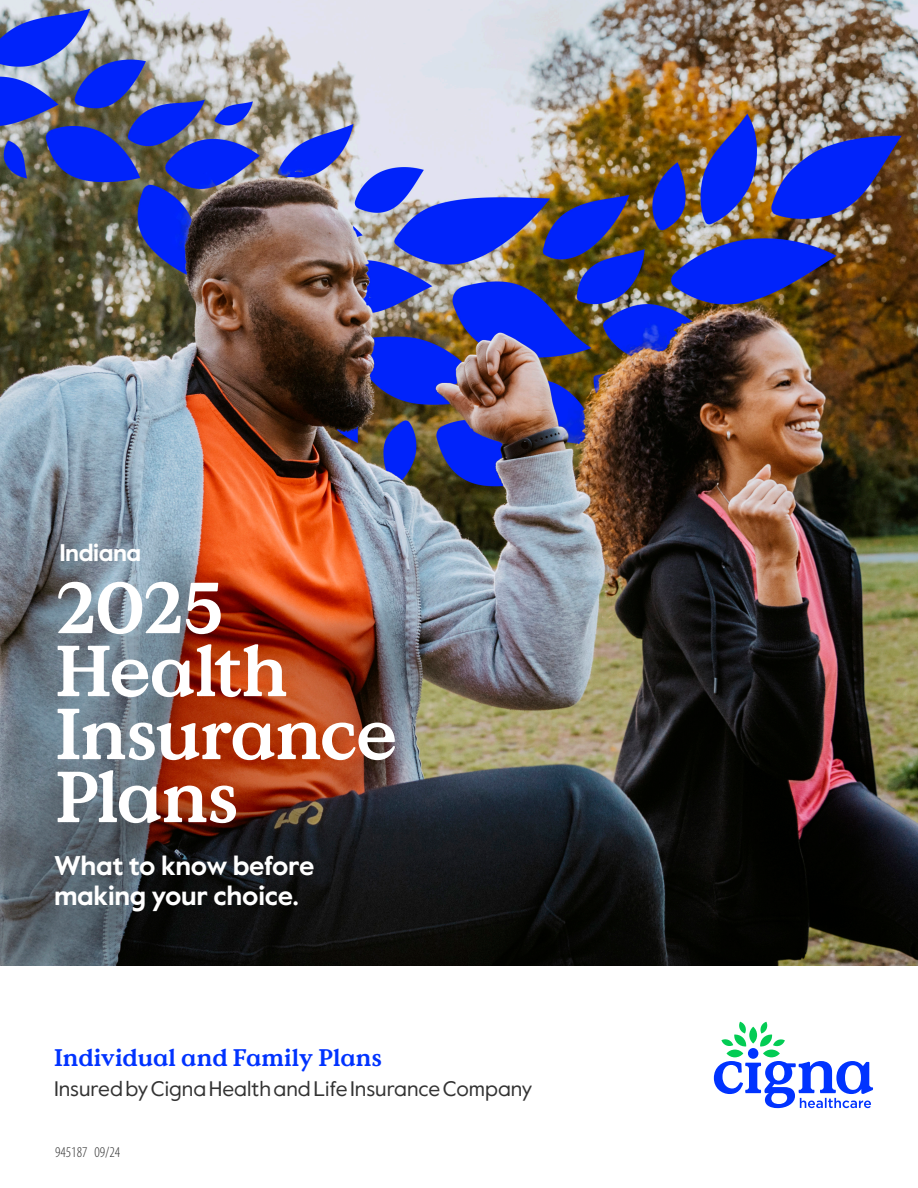
<style>
.page{position:relative;width:918px;height:1188px;background:#fff}
.page>*{position:absolute;margin:0;border:0;box-sizing:border-box;transform-origin:0 0}
.CHC_Headline_bold_40_42{font:700 72px/63px "Value Serif Pro";letter-spacing:-.025em;color:#fff}
.CHC_Subheadline_bold_14_17{font:700 27px/30px "Value Sans Pro";letter-spacing:-.01em;color:#fff}
.Legal_copy_Cat{font:700 24px "Value Serif Pro";color:#03f}
.t1{font:700 24px "Value Sans Pro";letter-spacing:-.02em;color:#fff}
.Legal_copy_Cat-2{font:21px "Value Sans Pro";color:#333}
.Legal_copy_Cat-3{font:300 condensed 15px "Myriad Pro";color:#333}
</style>
<div class="page">
<img style="left:0;top:0;width:918px;height:966px">
<svg style="left:714px;top:1022px;width:159px;height:86px"></svg>
<p class="t1" style="left:59px;top:538px;width:83px">Indiana</p>
<p class="CHC_Headline_bold_40_42" style="left:55px;top:580px;width:344px">2025<br>Health<br>Insurance<br>Plans</p>
<p class="CHC_Subheadline_bold_14_17" style="left:54px;top:852px;width:262px">What to know before making your choice.</p>
<p class="Legal_copy_Cat" style="left:54px;top:1043px;width:330px">Individual and Family Plans</p>
<p class="Legal_copy_Cat-2" style="left:54px;top:1076px;width:480px">Insured by Cigna Health and Life Insurance Company</p>
<p class="Legal_copy_Cat-3" style="left:55px;top:1145px;width:67px">945187 09/24</p>
</div>
